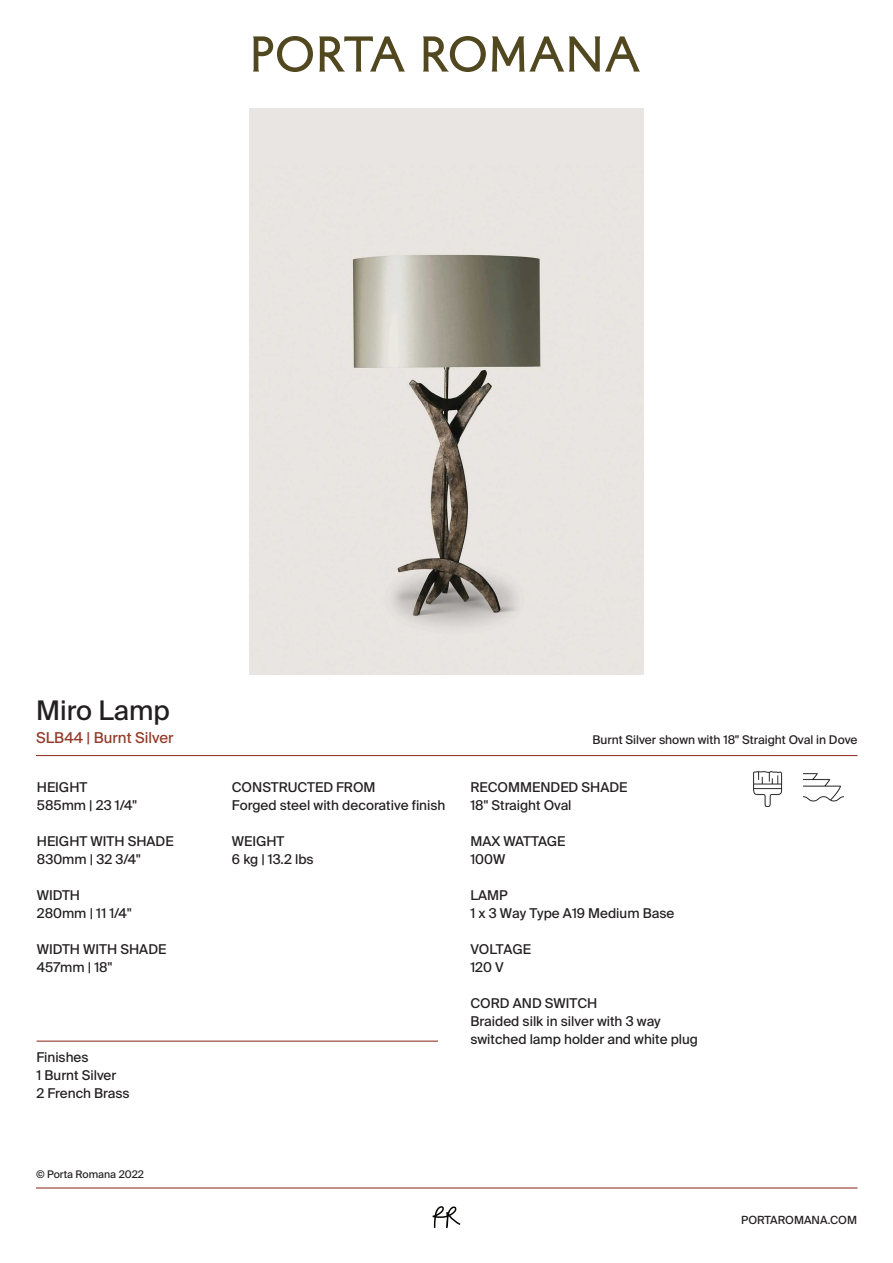
<style>
.page{position:relative;width:893px;height:1263px;background:#fff}
.page>*{position:absolute;margin:0;border:0;box-sizing:border-box;transform-origin:0 0}
.t1{font:27px "Suisse Intl";color:#231f20}
.t2{font:15px "Suisse Intl";color:#943b2a}
.t3{font:13.5px/18px "Suisse Intl";color:#231f20}
.t4{font:12px "Suisse Intl";color:#231f20}
.t5{font:11.25px "Suisse Intl";color:#231f20}
.t6{font:10.5px "Suisse Intl";color:#231f20}
</style>
<div class="page">
<hr style="left:36px;top:755px;width:821px;height:1px;background:#943b2a">
<img style="left:250px;top:108px;width:393px;height:566px">
<svg style="left:253px;top:36px;width:60px;height:36px"></svg>
<svg style="left:319px;top:36px;width:86px;height:36px"></svg>
<svg style="left:423px;top:36px;width:63px;height:36px"></svg>
<svg style="left:492px;top:36px;width:148px;height:36px"></svg>
<hr style="left:36px;top:1040px;width:402px;height:2px;background:#943b2a">
<svg style="left:433px;top:1206px;width:27px;height:22px"></svg>
<hr style="left:36px;top:1187px;width:821px;height:1px;background:#943b2a">
<img style="left:753px;top:772px;width:30px;height:35px">
<img style="left:803px;top:773px;width:40px;height:29px">
<h1 class="t1" style="left:36px;top:695px;width:135px">Miro Lamp</h1>
<p class="t2" style="left:36px;top:729px;width:139px">SLB44 | Burnt Silver</p>
<p class="t4" style="left:592px;top:733px;width:267px">Burnt Silver shown with 18" Straight Oval in Dove</p>
<p class="t3" style="left:37px;top:778px;width:102px">HEIGHT<br>585mm | 23 1/4"</p>
<p class="t3" style="left:37px;top:832px;width:138px">HEIGHT WITH SHADE<br>830mm | 32 3/4"</p>
<p class="t3" style="left:37px;top:886px;width:96px">WIDTH<br>280mm | 11 1/4"</p>
<p class="t3" style="left:37px;top:940px;width:131px">WIDTH WITH SHADE<br>457mm | 18"</p>
<p class="t3" style="left:36px;top:1048px;width:95px">Finishes<br>1 Burnt Silver<br>2 French Brass</p>
<p class="t6" style="left:36px;top:1168px;width:109px">© Porta Romana 2022</p>
<p class="t3" style="left:232px;top:778px;width:215px">CONSTRUCTED FROM<br>Forged steel with decorative finish</p>
<p class="t3" style="left:232px;top:832px;width:83px">WEIGHT<br>6 kg | 13.2 lbs</p>
<p class="t3" style="left:470px;top:778px;width:159px">RECOMMENDED SHADE<br>18" Straight Oval</p>
<p class="t3" style="left:470px;top:832px;width:97px">MAX WATTAGE<br>100W</p>
<p class="t3" style="left:470px;top:886px;width:205px">LAMP<br>1 x 3 Way Type A19 Medium Base</p>
<p class="t3" style="left:470px;top:940px;width:62px">VOLTAGE<br>120 V</p>
<p class="t3" style="left:470px;top:994px;width:229px">CORD AND SWITCH<br>Braided silk in silver with 3 way switched lamp holder and white plug</p>
<p class="t5" style="left:741px;top:1213px;width:117px">PORTAROMANA.COM</p>
</div>
